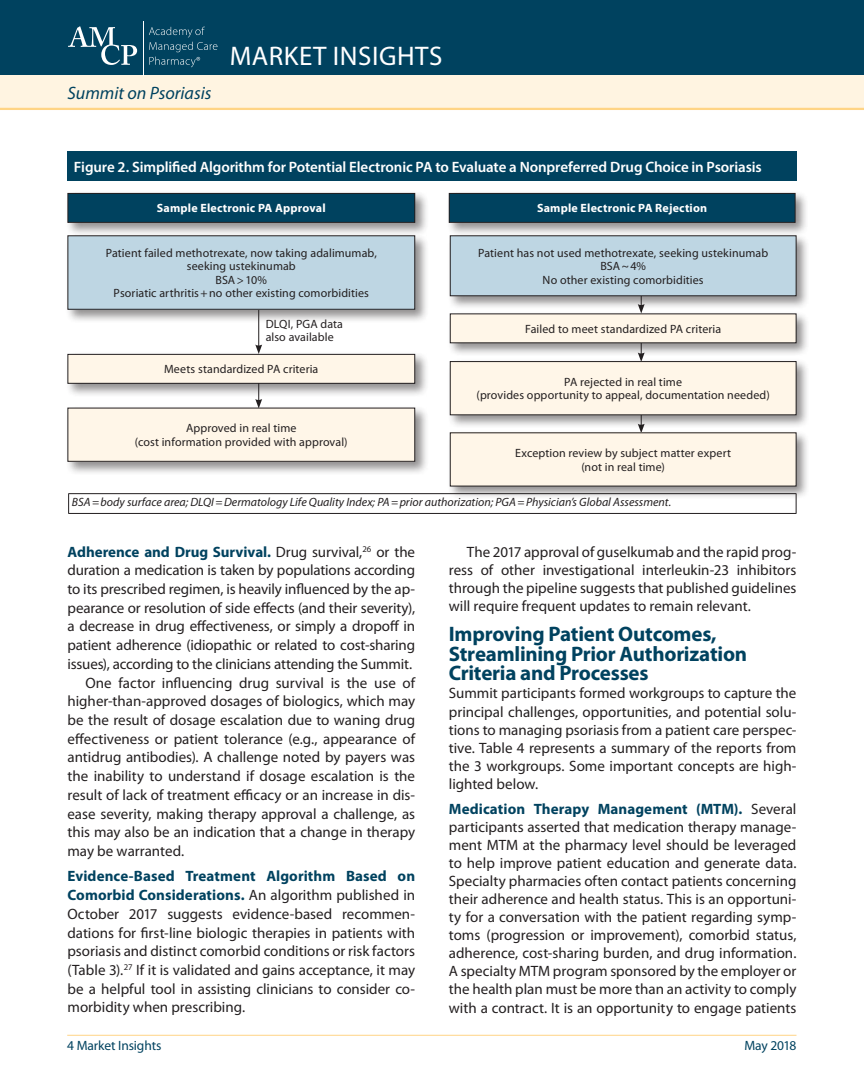
<style>
.page{position:relative;width:864px;height:1080px;background:#fff}
.page>*{position:absolute;margin:0;border:0;box-sizing:border-box;transform-origin:0 0}
.t1{font:27px "Myriad Pro";letter-spacing:.02em;color:#fff}
.t2{font:700 21px/19.5px "Myriad Pro";letter-spacing:-.015em;color:#00425f}
.t3{font:italic 18px "Myriad Pro";color:#00425f}
.t4{font:15px/18px "Myriad Pro";letter-spacing:-.005em;color:#231f20;text-align:justify}
.t5{font:600 15px "Myriad Pro";letter-spacing:-.01em;color:#fff}
.t6{font:700 15px "Myriad Pro";letter-spacing:-.005em;color:#00425f}
.t7{font:13.5px "Myriad Pro";letter-spacing:-.01em;color:#00425f}
.t8{font:12px/13.5px "Myriad Pro";letter-spacing:.005em;color:#231f20;text-align:center}
.t9{font:italic 12px "Myriad Pro";color:#231f20}
.t10{font:700 12px "Myriad Pro";letter-spacing:.015em;color:#fff}
.s1{font-weight:400;color:#231f20}
.s2{font-weight:700;color:#00425f}
</style>
<div class="page">
<hr style="left:67px;top:1035px;width:729px;height:1px;background:#ffd485">
<div style="left:67px;top:151px;width:729px;height:30px;background:#00425f"></div>
<div style="left:0;top:0;width:864px;height:76px;background:#00425f"></div>
<div style="left:0;top:76px;width:864px;height:33px;background:#fff4e1"></div>
<hr style="left:0;top:108px;width:864px;height:2px;background:#ffd485">
<svg style="left:149px;top:27px;width:68px;height:40px"></svg>
<hr style="left:143px;top:21px;width:1px;height:54px;background:#fff">
<svg style="left:68px;top:26px;width:69px;height:39px"></svg>
<div style="left:447px;top:430px;width:363px;height:70px;background:#231f20;opacity:.5"></div>
<div style="left:450px;top:433px;width:346px;height:53px;background:#fff6e8"></div>
<hr style="left:258px;top:368px;width:1px;height:33px;background:#231f20">
<svg style="left:255px;top:399px;width:7px;height:6px"></svg>
<div style="left:65px;top:405px;width:364px;height:70px;background:#231f20;opacity:.5"></div>
<div style="left:68px;top:408px;width:347px;height:53px;background:#fff6e8"></div>
<div style="left:68px;top:408px;width:347px;height:54px;border:1px solid #231f20"></div>
<hr style="left:258px;top:300px;width:1px;height:47px;background:#231f20">
<svg style="left:255px;top:345px;width:7px;height:6px"></svg>
<div style="left:65px;top:190px;width:364px;height:46px;background:#231f20;opacity:.5"></div>
<div style="left:68px;top:193px;width:347px;height:29px;background:#00425f"></div>
<div style="left:68px;top:193px;width:347px;height:30px;border:1px solid #231f20"></div>
<div style="left:65px;top:233px;width:364px;height:90px;background:#231f20;opacity:.5"></div>
<div style="left:68px;top:236px;width:347px;height:73px;background:#bed6e3"></div>
<div style="left:68px;top:235px;width:347px;height:75px;border:1px solid #231f20"></div>
<div style="left:65px;top:351px;width:364px;height:46px;background:#231f20;opacity:.5"></div>
<div style="left:68px;top:354px;width:347px;height:29px;background:#fff6e8"></div>
<div style="left:68px;top:354px;width:347px;height:30px;border:1px solid #231f20"></div>
<div style="left:447px;top:359px;width:363px;height:70px;background:#231f20;opacity:.5"></div>
<div style="left:450px;top:362px;width:346px;height:53px;background:#fff6e8"></div>
<div style="left:450px;top:361px;width:346px;height:54px;border:1px solid #231f20"></div>
<div style="left:446px;top:190px;width:363px;height:46px;background:#231f20;opacity:.5"></div>
<div style="left:449px;top:193px;width:346px;height:29px;background:#00425f"></div>
<div style="left:449px;top:193px;width:346px;height:30px;border:1px solid #231f20"></div>
<div style="left:447px;top:233px;width:363px;height:77px;background:#231f20;opacity:.5"></div>
<div style="left:450px;top:236px;width:346px;height:60px;background:#bed6e3"></div>
<div style="left:450px;top:235px;width:346px;height:61px;border:1px solid #231f20"></div>
<div style="left:447px;top:311px;width:363px;height:46px;background:#231f20;opacity:.5"></div>
<div style="left:450px;top:314px;width:346px;height:29px;background:#fff6e8"></div>
<hr style="left:68px;top:493px;width:728px;height:1px;background:#231f20">
<svg style="left:68px;top:494px;width:1px;height:19px"></svg>
<svg style="left:796px;top:494px;width:1px;height:19px"></svg>
<hr style="left:68px;top:513px;width:728px;height:1px;background:#231f20">
<p class="t3" style="left:68px;top:82px;width:146px">Summit on Psoriasis</p>
<h1 class="t1" style="left:230px;top:39px;width:214px">MARKET INSIGHTS</h1>
<p class="t5" style="left:74px;top:157px;width:689px">Figure 2. Simplified Algorithm for Potential Electronic PA to Evaluate a Nonpreferred Drug Choice in Psoriasis</p>
<p class="t10" style="left:157px;top:201px;width:170px">Sample Electronic PA Approval</p>
<p class="t8" style="left:106px;top:246px;width:273px">Patient failed methotrexate, now taking adalimumab, seeking ustekinumab<br>BSA&gt;10%<br>Psoriatic arthritis+no other existing comorbidities</p>
<p class="t8" style="left:266px;top:317px;width:79px;text-align:left">DLQI, PGA data also available</p>
<p class="t8" style="left:164px;top:362px;width:156px">Meets standardized PA criteria</p>
<p class="t8" style="left:135px;top:421px;width:214px">Approved in real time<br>(cost information provided with approval)</p>
<p class="t10" style="left:537px;top:201px;width:172px">Sample Electronic PA Rejection</p>
<p class="t8" style="left:478px;top:246px;width:292px">Patient has not used methotrexate, seeking ustekinumab<br>BSA~4%<br>No other existing comorbidities</p>
<p class="t8" style="left:525px;top:322px;width:197px">Failed to meet standardized PA criteria</p>
<p class="t8" style="left:477px;top:375px;width:295px">PA rejected in real time<br>(provides opportunity to appeal, documentation needed)</p>
<p class="t8" style="left:515px;top:446px;width:217px">Exception review by subject matter expert (not in real time)</p>
<p class="t9" style="left:72px;top:494px;width:601px">BSA=body surface area; DLQI=Dermatology Life Quality Index; PA=prior authorization; PGA=Physician’s Global Assessment.</p>
<p class="t6" style="left:68px;top:542px;width:349px">Adherence and Drug Survival. <span class="s1">Drug survival,</span><sup>26</sup> <span class="s1">or the</span></p>
<p class="t4" style="left:68px;top:561px;width:349px">duration a medication is taken by populations according</p>
<p class="t4" style="left:68px;top:580px;width:349px">to its prescribed regimen, is heavily influenced by the ap-</p>
<p class="t4" style="left:68px;top:599px;width:349px">pearance or resolution of side effects (and their severity),</p>
<p class="t4" style="left:68px;top:617px;width:349px">a decrease in drug effectiveness, or simply a dropoff in</p>
<p class="t4" style="left:68px;top:636px;width:349px">patient adherence (idiopathic or related to cost-sharing</p>
<p class="t4" style="left:68px;top:655px;width:346px">issues), according to the clinicians attending the Summit.</p>
<p class="t4" style="left:86px;top:673px;width:331px">One factor influencing drug survival is the use of</p>
<p class="t4" style="left:68px;top:692px;width:349px">higher-than-approved dosages of biologics, which may</p>
<p class="t4" style="left:68px;top:711px;width:349px">be the result of dosage escalation due to waning drug</p>
<p class="t4" style="left:68px;top:729px;width:349px">effectiveness or patient tolerance (e.g., appearance of</p>
<p class="t4" style="left:68px;top:748px;width:349px">antidrug antibodies). A challenge noted by payers was</p>
<p class="t4" style="left:68px;top:767px;width:349px">the inability to understand if dosage escalation is the</p>
<p class="t4" style="left:68px;top:786px;width:349px">result of lack of treatment efficacy or an increase in dis-</p>
<p class="t4" style="left:68px;top:804px;width:349px">ease severity, making therapy approval a challenge, as</p>
<p class="t4" style="left:68px;top:823px;width:349px">this may also be an indication that a change in therapy</p>
<p class="t4" style="left:68px;top:842px;width:118px">may be warranted.</p>
<p class="t4" style="left:67px;top:867px;width:349px;line-height:18.8px"><span class="s2">Evidence-Based Treatment Algorithm Based on Comorbid Considerations.</span> An algorithm published in October 2017 suggests evidence-based recommen&shy;dations for first-line biologic therapies in patients with psoriasis and distinct comorbid conditions or risk factors (Table 3).<sup>27</sup> If it is validated and gains acceptance, it may be a helpful tool in assisting clinicians to consider co&shy;morbidity when prescribing.</p>
<p class="t4" style="left:449px;top:542px;width:349px;text-indent:18px">The 2017 approval of guselkumab and the rapid prog&shy;ress of other investigational interleukin-23 inhibitors through the pipeline suggests that published guidelines will require frequent updates to remain relevant.</p>
<h2 class="t2" style="left:449px;top:624px;width:300px">Improving Patient Outcomes,<br>Streamlining Prior Authorization<br>Criteria and Processes</h2>
<p class="t4" style="left:449px;top:684px;width:349px">Summit participants formed workgroups to capture the principal challenges, opportunities, and potential solu&shy;tions to managing psoriasis from a patient care perspec&shy;tive. Table 4 represents a summary of the reports from the 3 workgroups. Some important concepts are high&shy;lighted below.</p>
<p class="t4" style="left:449px;top:799px;width:349px"><span class="s2">Medication Therapy Management (MTM).</span> Several participants asserted that medication therapy manage&shy;ment MTM at the pharmacy level should be leveraged to help improve patient education and generate data.<br>Specialty pharmacies often contact patients concerning their adherence and health status. This is an opportuni&shy;ty for a conversation with the patient regarding symp&shy;toms (progression or improvement), comorbid status, adherence, cost-sharing burden, and drug information.<br>A specialty MTM program sponsored by the employer or the health plan must be more than an activity to comply with a contract. It is an opportunity to engage patients</p>
<p class="t7" style="left:67px;top:1037px;width:96px">4 Market Insights</p>
<p class="t7" style="left:744px;top:1037px;width:54px">May 2018</p>
</div>
